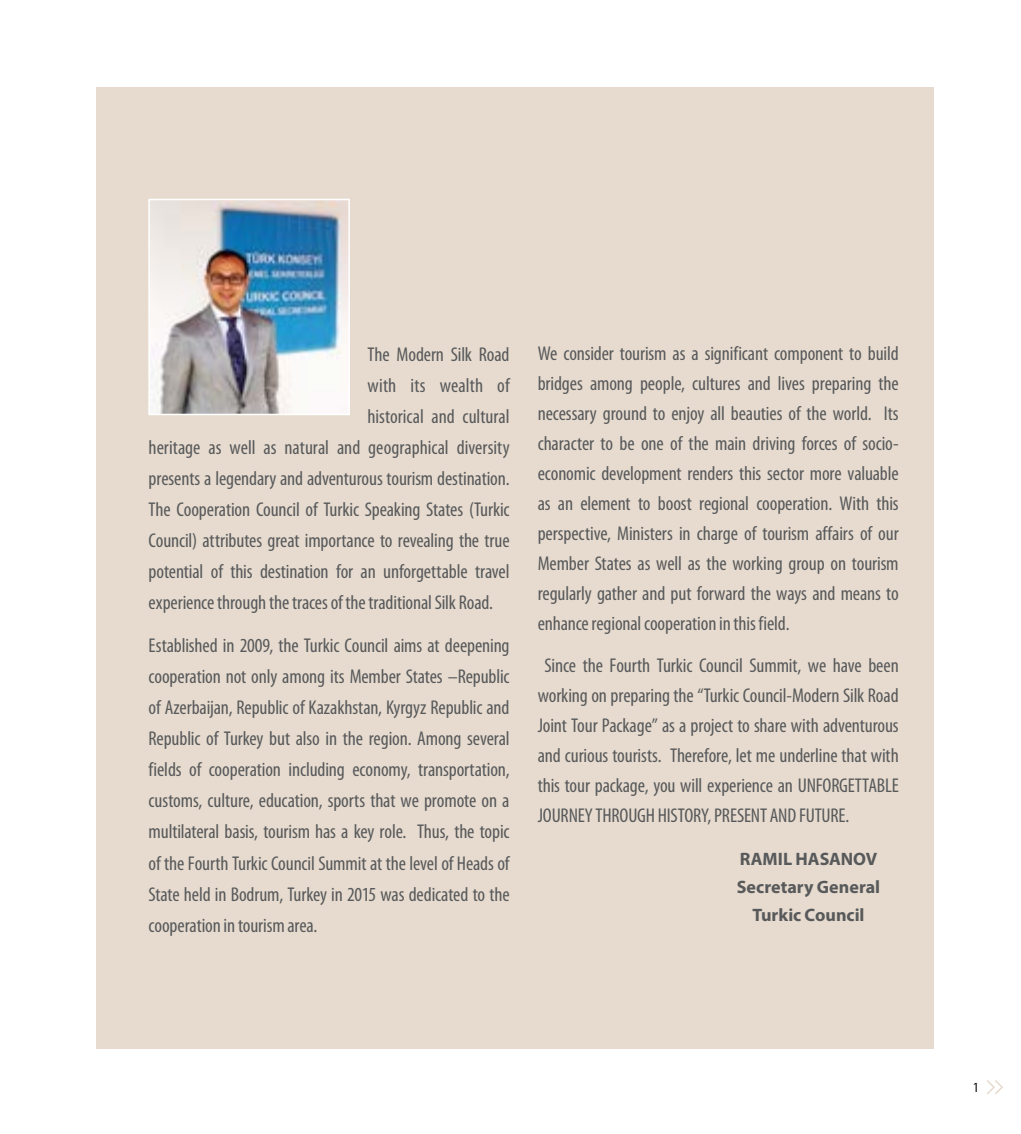
<style>
.page{position:relative;width:1021px;height:1134px;background:#fff}
.page>*{position:absolute;margin:0;border:0;box-sizing:border-box;transform-origin:0 0}
.t1{font:condensed 20px/30px "Myriad Pro";letter-spacing:-.005em;color:#58595b;text-align:justify}
.t2{font:700 18px/28px "Myriad Pro";color:#58595b;text-align:center}
.t3{font:condensed 14px "Myriad Pro";color:#000}
</style>
<div class="page">
<svg style="left:987px;top:1080px;width:16px;height:14px"></svg>
<div style="left:96px;top:87px;width:837px;height:962px;background:#e6dbce"></div>
<img style="left:151px;top:202px;width:196px;height:210px">
<div style="left:148px;top:199px;width:202px;height:216px;border:2px solid #fff"></div>
<p class="t1" style="left:367px;top:339px;width:143px">The Modern Silk Road</p>
<p class="t1" style="left:367px;top:370px;width:144px">with its wealth of</p>
<p class="t1" style="left:367px;top:401px;width:143px">historical and cultural</p>
<p class="t1" style="left:149px;top:432px;width:362px">heritage as well as natural and geographical diversity</p>
<p class="t1" style="left:149px;top:463px;width:362px">presents a legendary and adventurous tourism destination.</p>
<p class="t1" style="left:149px;top:494px;width:362px">The Cooperation Council of Turkic Speaking States (Turkic</p>
<p class="t1" style="left:149px;top:525px;width:362px">Council) attributes great importance to revealing the true</p>
<p class="t1" style="left:149px;top:556px;width:362px">potential of this destination for an unforgettable travel</p>
<p class="t1" style="left:149px;top:587px;width:346px">experience through the traces of the traditional Silk Road.</p>
<p class="t1" style="left:149px;top:629px;width:362px;line-height:31.2px">Established in 2009, the Turkic Council aims at deepening cooperation not only among its Member States –Republic of Azerbaijan, Republic of Kazakhstan, Kyrgyz Republic and Republic of Turkey but also in the region. Among several fields of cooperation including economy, transportation, customs, culture, education, sports that we promote on a multilateral basis, tourism has a key role. Thus, the topic of the Fourth Turkic Council Summit at the level of Heads of State held in Bodrum, Turkey in 2015 was dedicated to the cooperation in tourism area.</p>
<p class="t1" style="left:537px;top:338px;width:362px">We consider tourism as a significant component to build bridges among people, cultures and lives preparing the necessary ground to enjoy all beauties of the world. Its character to be one of the main driving forces of socio&shy;economic development renders this sector more valuable as an element to boost regional cooperation. With this perspective, Ministers in charge of tourism affairs of our Member States as well as the working group on tourism regularly gather and put forward the ways and means to enhance regional cooperation in this field.</p>
<p class="t1" style="left:537px;top:650px;width:362px;text-indent:7px">Since the Fourth Turkic Council Summit, we have been working on preparing the “Turkic Council-Modern Silk Road Joint Tour Package” as a project to share with adventurous and curious tourists. Therefore, let me underline that with this tour package, you will experience an UNFORGETTABLE JOURNEY THROUGH HISTORY, PRESENT AND FUTURE.</p>
<p class="t2" style="left:736px;top:844px;width:145px">RAMIL HASANOV<br>Secretary General<br>Turkic Council</p>
<p class="t3" style="left:973px;top:1078px;width:7px">1</p>
</div>
